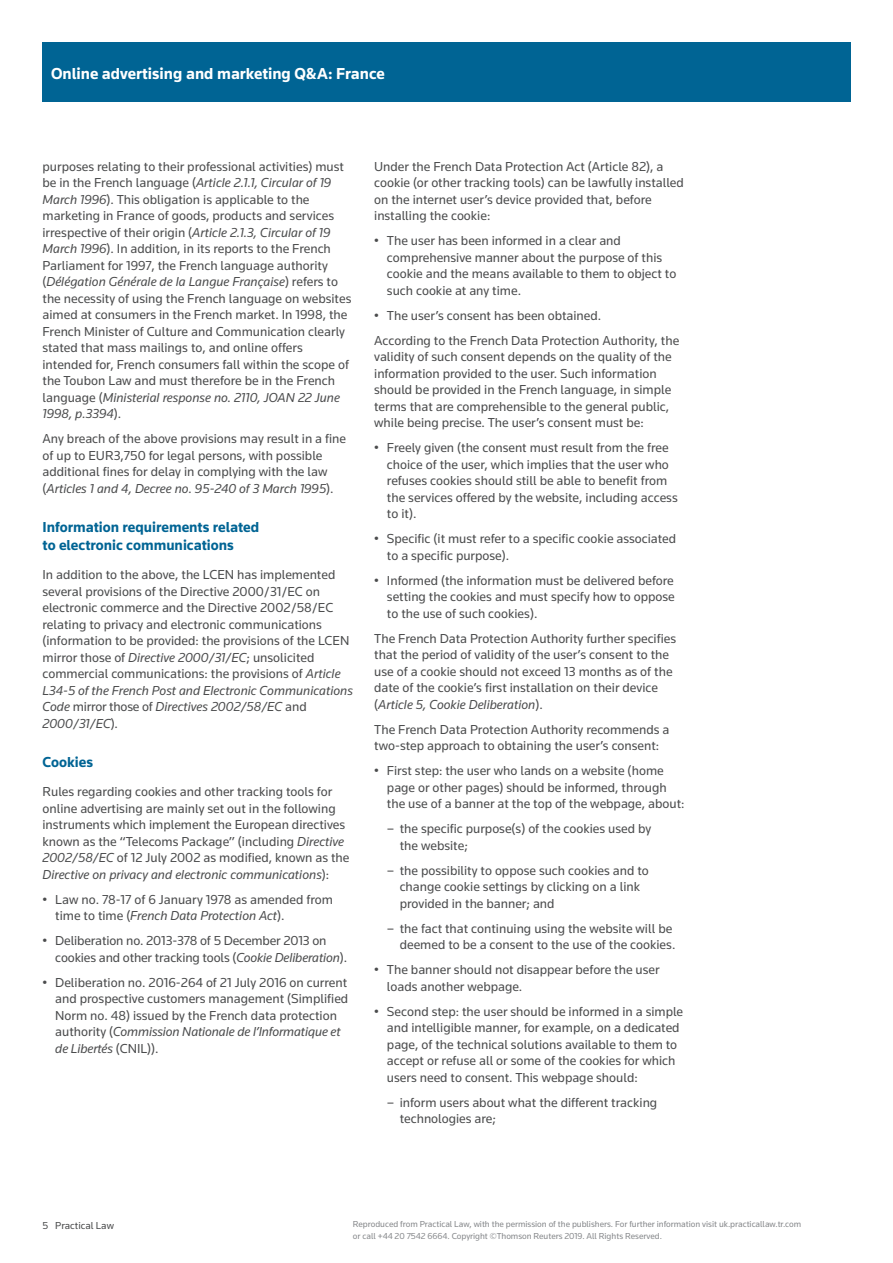
<style>
.page{position:relative;width:893px;height:1263px;background:#fff}
.page>*{position:absolute;margin:0;border:0;box-sizing:border-box;transform-origin:0 0}
.t1{font:700 16.5px "Knowledge";color:#fff}
.t2{font:700 15px/18px "Knowledge";color:#006494}
.t3{font:13.5px/16.5px "Knowledge";color:#4b4c4d}
.t4{font:10.5px "Knowledge";color:#4b4c4d}
.t5{font:9px/12px "Knowledge";letter-spacing:-.005em;color:#86888b}
.s1{font-style:italic}
</style>
<div class="page">
<div style="left:43px;top:43px;width:808px;height:59px;background:#006494"></div>
<p class="t1" style="left:51px;top:63px;width:335px">Online advertising and marketing Q&amp;A: France</p>
<p class="t3" style="left:43px;top:158px;width:310px">purposes relating to their professional activities) must be in the French language (<span class="s1">Article 2.1.1, Circular of 19<br>March 1996</span>). This obligation is applicable to the marketing in France of goods, products and services irrespective of their origin (<span class="s1">Article 2.1.3, Circular of 19<br>March 1996</span>). In addition, in its reports to the French Parliament for 1997, the French language authority (<span class="s1">Délégation Générale de la Langue Française</span>) refers to the necessity of using the French language on websites aimed at consumers in the French market. In 1998, the French Minister of Culture and Communication clearly stated that mass mailings to, and online offers intended for, French consumers fall within the scope of the Toubon Law and must therefore be in the French language (<span class="s1">Ministerial response no. 2110, JOAN 22 June 1998, p.3394</span>).</p>
<p class="t3" style="left:43px;top:430px;width:305px">Any breach of the above provisions may result in a fine of up to EUR3,750 for legal persons, with possible additional fines for delay in complying with the law (<span class="s1">Articles 1 and 4, Decree no. 95-240 of 3 March 1995</span>).</p>
<p class="t2" style="left:43px;top:518px;width:218px">Information requirements related to electronic communications</p>
<p class="t3" style="left:43px;top:566px;width:312px">In addition to the above, the LCEN has implemented several provisions of the Directive 2000/31/EC on electronic commerce and the Directive 2002/58/EC relating to privacy and electronic communications (information to be provided: the provisions of the LCEN mirror those of <span class="s1">Directive 2000/31/EC</span>; unsolicited commercial communications: the provisions of <span class="s1">Article L34-5 of the French Post and Electronic Communications Code</span> mirror those of <span class="s1">Directives 2002/58/EC</span> and <span class="s1">2000/31/EC</span>).</p>
<p class="t2" style="left:43px;top:753px;width:52px">Cookies</p>
<p class="t3" style="left:43px;top:783px;width:308px">Rules regarding cookies and other tracking tools for online advertising are mainly set out in the following instruments which implement the European directives known as the “Telecoms Package” (including <span class="s1">Directive 2002/58/EC</span> of 12 July 2002 as modified, known as the <span class="s1">Directive on privacy and electronic communications</span>):</p>
<p class="t3" style="left:55px;top:891px;width:279px;text-indent:-13px">• Law no. 78-17 of 6 January 1978 as amended from time to time (<span class="s1">French Data Protection Act</span>).</p>
<p class="t3" style="left:55px;top:932px;width:293px;text-indent:-13px">• Deliberation no. 2013-378 of 5 December 2013 on cookies and other tracking tools (<span class="s1">Cookie Deliberation</span>).</p>
<p class="t3" style="left:55px;top:974px;width:295px;text-indent:-13px">• Deliberation no. 2016-264 of 21 July 2016 on current and prospective customers management (Simplified Norm no. 48) issued by the French data protection authority (<span class="s1">Commission Nationale de l’Informatique et de Libertés</span> (CNIL)).</p>
<p class="t3" style="left:374px;top:158px;width:311px">Under the French Data Protection Act (Article 82), a cookie (or other tracking tools) can be lawfully installed on the internet user’s device provided that, before installing the cookie:</p>
<p class="t3" style="left:387px;top:232px;width:291px;text-indent:-13px">• The user has been informed in a clear and comprehensive manner about the purpose of this cookie and the means available to them to object to such cookie at any time.</p>
<p class="t3" style="left:374px;top:302px;width:307px;line-height:25px">• The user’s consent has been obtained.<br>According to the French Data Protection Authority, the</p>
<p class="t3" style="left:374px;top:348px;width:299px">validity of such consent depends on the quality of the information provided to the user. Such information should be provided in the French language, in simple terms that are comprehensible to the general public, while being precise. The user’s consent must be:</p>
<p class="t3" style="left:387px;top:439px;width:292px;text-indent:-13px">• Freely given (the consent must result from the free choice of the user, which implies that the user who refuses cookies should still be able to benefit from the services offered by the website, including access to it).</p>
<p class="t3" style="left:387px;top:530px;width:291px;text-indent:-13px">• Specific (it must refer to a specific cookie associated to a specific purpose).</p>
<p class="t3" style="left:387px;top:572px;width:289px;text-align:justify;text-indent:-13px">• Informed (the information must be delivered before setting the cookies and must specify how to oppose to the use of such cookies).</p>
<p class="t3" style="left:374px;top:630px;width:303px">The French Data Protection Authority further specifies that the period of validity of the user’s consent to the use of a cookie should not exceed 13 months as of the date of the cookie’s first installation on their device (<span class="s1">Article 5, Cookie Deliberation</span>).</p>
<p class="t3" style="left:374px;top:721px;width:297px">The French Data Protection Authority recommends a two-step approach to obtaining the user’s consent:</p>
<p class="t3" style="left:387px;top:762px;width:299px;text-indent:-13px">• First step: the user who lands on a website (home page or other pages) should be informed, through the use of a banner at the top of the webpage, about:</p>
<p class="t3" style="left:400px;top:820px;width:253px;text-indent:-13px">– the specific purpose(s) of the cookies used by the website;</p>
<p class="t3" style="left:400px;top:862px;width:251px;text-indent:-13px">– the possibility to oppose such cookies and to change cookie settings by clicking on a link provided in the banner; and</p>
<p class="t3" style="left:387px;top:920px;width:290px;text-align:right">– the fact that continuing using the website will be deemed to be a consent to the use of the cookies.</p>
<p class="t3" style="left:387px;top:961px;width:274px;text-indent:-13px">• The banner should not disappear before the user loads another webpage.</p>
<p class="t3" style="left:387px;top:1003px;width:298px;text-indent:-13px">• Second step: the user should be informed in a simple and intelligible manner, for example, on a dedicated page, of the technical solutions available to them to accept or refuse all or some of the cookies for which users need to consent. This webpage should:</p>
<p class="t3" style="left:400px;top:1094px;width:259px;text-indent:-13px">– inform users about what the different tracking technologies are;</p>
<p class="t4" style="left:43px;top:1218px;width:73px">5 Practical Law</p>
<p class="t5" style="left:353px;top:1218px;width:450px">Reproduced from Practical Law, with the permission of the publishers. For further information visit uk.practicallaw.tr.com or call +44 20 7542 6664. Copyright ©Thomson Reuters 2019. All Rights Reserved.</p>
</div>
